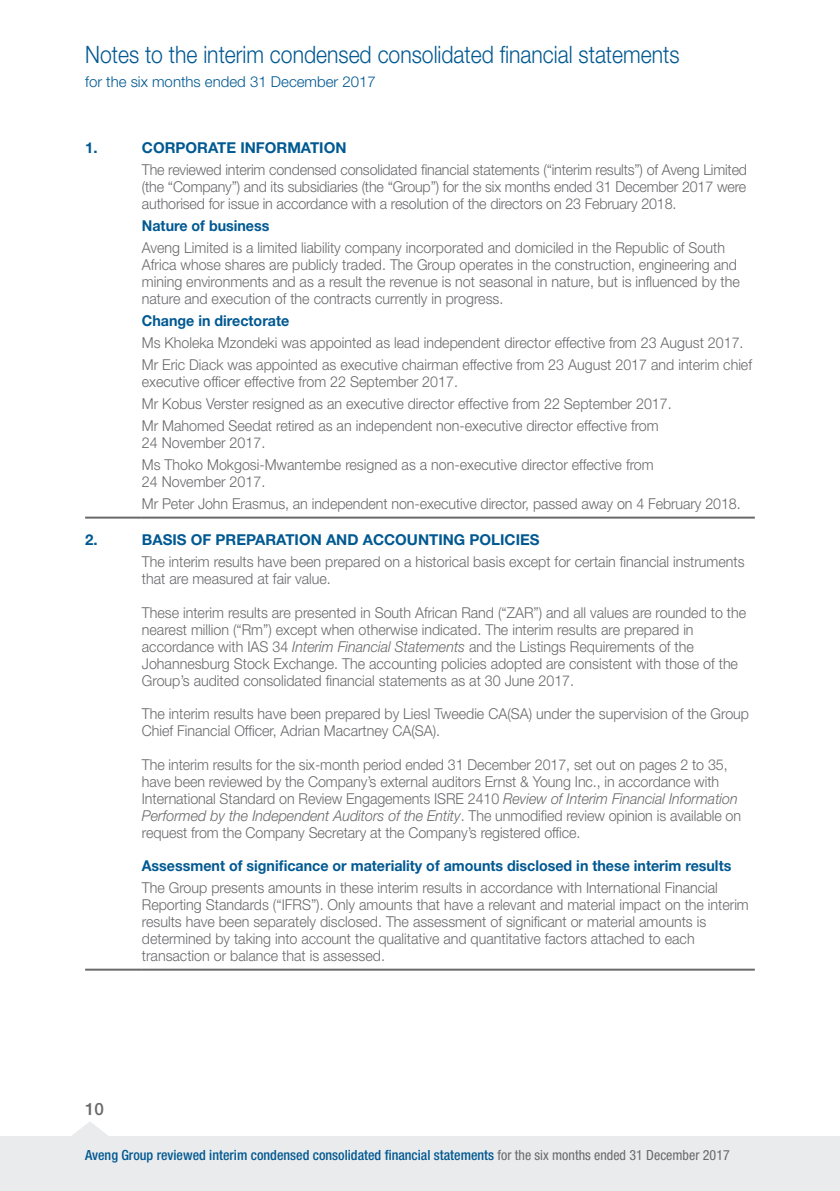
<style>
.page{position:relative;width:840px;height:1191px;background:#fff}
.page>*{position:absolute;margin:0;border:0;box-sizing:border-box;transform-origin:0 0}
.t1{font:300 24px "Helvetica Neue LT Std";color:#005992;scale:.88 1}
.t2{font:500 17px "Helvetica Neue LT Std";color:#69696c}
.t3{font:300 15px/17px "Helvetica Neue LT Std";color:#69696c;scale:.95 1}
.t4{font:700 15px "Helvetica Neue LT Std";color:#005992;scale:.95 1}
.t5{font:700 15px "Helvetica Neue LT Std";color:#005992}
.t6{font:300 15px "Helvetica Neue LT Std";color:#005992}
.t7{font:500 condensed 14px "Helvetica Neue LT Std";color:#005992}
.s1{font-style:italic}
.s2{font-weight:400;color:#69696c}
</style>
<div class="page">
<hr style="left:839px;top:1136px;width:1px;height:55px;background:#eaebec">
<svg style="left:72px;top:1122px;width:36px;height:14px"></svg>
<div style="left:0;top:1136px;width:839px;height:55px;background:#eaebec"></div>
<hr style="left:85px;top:516px;width:57px;height:2px;background:#69696c">
<hr style="left:142px;top:516px;width:612px;height:2px;background:#69696c">
<hr style="left:85px;top:968px;width:57px;height:2px;background:#69696c">
<hr style="left:142px;top:968px;width:612px;height:2px;background:#69696c">
<h1 class="t1" style="left:85px;top:39px;width:676px">Notes to the interim condensed consolidated financial statements</h1>
<p class="t6" style="left:85px;top:72px;width:292px">for the six months ended 31 December 2017</p>
<p class="t5" style="left:85px;top:138px;width:14px">1.</p>
<p class="t5" style="left:142px;top:138px;width:206px">CORPORATE INFORMATION</p>
<p class="t3" style="left:142px;top:160px;width:638px;text-align:justify">The reviewed interim condensed consolidated financial statements (“interim results”) of Aveng Limited (the “Company”) and its subsidiaries (the “Group”) for the six months ended 31 December 2017 were authorised for issue in accordance with a resolution of the directors on 23 February 2018.</p>
<p class="t4" style="left:142px;top:216px;width:136px">Nature of business</p>
<p class="t3" style="left:142px;top:238px;width:630px">Aveng Limited is a limited liability company incorporated and domiciled in the Republic of South Africa whose shares are publicly traded. The Group operates in the construction, engineering and mining environments and as a result the revenue is not seasonal in nature, but is influenced by the nature and execution of the contracts currently in progress.</p>
<p class="t4" style="left:142px;top:311px;width:156px">Change in directorate</p>
<p class="t3" style="left:142px;top:331px;width:643px;line-height:22px">Ms Kholeka Mzondeki was appointed as lead independent director effective from 23 August 2017.<br>Mr Eric Diack was appointed as executive chairman effective from 23 August 2017 and interim chief</p>
<p class="t3" style="left:142px;top:370px;width:559px;line-height:22px">executive officer effective from 22 September 2017.<br>Mr Kobus Verster resigned as an executive director effective from 22 September 2017.<br>Mr Mahomed Seedat retired as an independent non-executive director effective from</p>
<p class="t3" style="left:142px;top:431px;width:540px;line-height:22px">24 November 2017.<br>Ms Thoko Mokgosi-Mwantembe resigned as a non-executive director effective from</p>
<p class="t3" style="left:142px;top:470px;width:631px;line-height:22px">24 November 2017.<br>Mr Peter John Erasmus, an independent non-executive director, passed away on 4 February 2018.</p>
<p class="t5" style="left:85px;top:531px;width:14px">2.</p>
<p class="t5" style="left:142px;top:531px;width:399px">BASIS OF PREPARATION AND ACCOUNTING POLICIES</p>
<p class="t3" style="left:142px;top:553px;width:635px">The interim results have been prepared on a historical basis except for certain financial instruments that are measured at fair value.</p>
<p class="t3" style="left:142px;top:603px;width:637px">These interim results are presented in South African Rand (“ZAR”) and all values are rounded to the nearest million (“Rm”) except when otherwise indicated. The interim results are prepared in accordance with IAS 34 <span class="s1">Interim Financial Statements</span> and the Listings Requirements of the Johannesburg Stock Exchange. The accounting policies adopted are consistent with those of the Group’s audited consolidated financial statements as at 30 June 2017.</p>
<p class="t3" style="left:142px;top:705px;width:640px">The interim results have been prepared by Liesl Tweedie CA(SA) under the supervision of the Group<br>Chief Financial Officer, Adrian Macartney CA(SA).</p>
<p class="t3" style="left:142px;top:755px;width:632px">The interim results for the six-month period ended 31 December 2017, set out on pages 2 to 35, have been reviewed by the Company’s external auditors Ernst &amp; Young Inc., in accordance with International Standard on Review Engagements ISRE 2410 <span class="s1">Review of Interim Financial Information Performed by the Independent Auditors of the Entity</span>. The unmodified review opinion is available on request from the Company Secretary at the Company’s registered office.</p>
<p class="t4" style="left:142px;top:856px;width:621px">Assessment of significance or materiality of amounts disclosed in these interim results</p>
<p class="t3" style="left:142px;top:879px;width:640px">The Group presents amounts in these interim results in accordance with International Financial Reporting Standards (“IFRS”). Only amounts that have a relevant and material impact on the interim results have been separately disclosed. The assessment of significant or material amounts is determined by taking into account the qualitative and quantitative factors attached to each transaction or balance that is assessed.</p>
<p class="t2" style="left:85px;top:1099px;width:20px">10</p>
<p class="t7" style="left:85px;top:1146px;width:645px">Aveng Group reviewed interim condensed consolidated financial statements <span class="s2">for the six months ended 31 December 2017</span></p>
</div>
